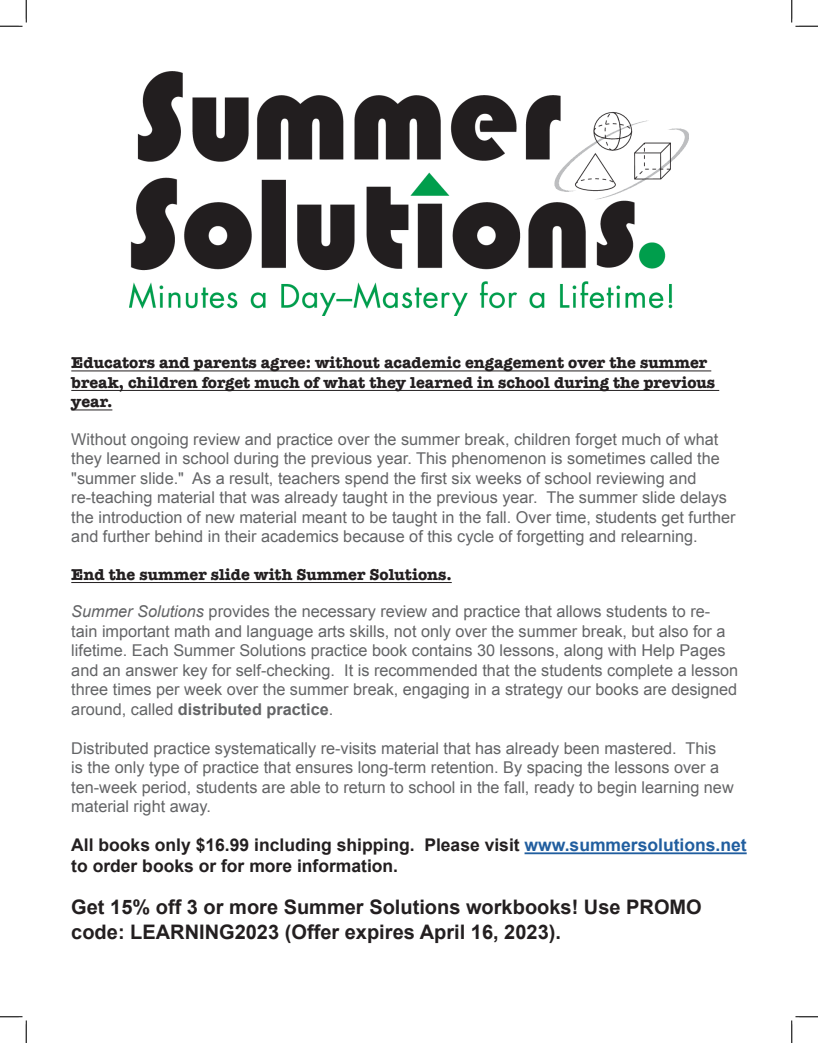
<style>
.page{position:relative;width:818px;height:1043px;background:#fff}
.page>*{position:absolute;margin:0;border:0;box-sizing:border-box;transform-origin:0 0}
.t1{font:700 20px/24px "Arial";color:#231f20}
.t2{font:700 17.5px/21px "Arial";color:#231f20}
.t3{font:16.25px/19.5px "Arial";color:#636466}
.t4{font:700 16.25px/19.5px "American Typewriter";color:#231f20}
.s1{font-style:italic}
.s2{font-weight:700}
.s3{color:#215e9f}
</style>
<div class="page">
<hr style="left:71px;top:371px;width:640px;height:1px;background:#231f20">
<hr style="left:71px;top:390px;width:648px;height:1px;background:#231f20">
<hr style="left:71px;top:410px;width:41px;height:1px;background:#231f20">
<hr style="left:71px;top:582px;width:380px;height:1px;background:#231f20">
<hr style="left:524px;top:852px;width:222px;height:2px;background:#215e9f">
<img style="left:130px;top:71px;width:558px;height:244px">
<svg style="left:0;top:0;width:27px;height:27px"></svg>
<svg style="left:0;top:1016px;width:27px;height:26px"></svg>
<svg style="left:791px;top:0;width:27px;height:27px"></svg>
<svg style="left:791px;top:1016px;width:27px;height:26px"></svg>
<p class="t4" style="left:71px;top:352px;width:645px">Educators and parents agree: without academic engagement over the summer break, children forget much of what they learned in school during the previous year.</p>
<p class="t3" style="left:71px;top:429px;width:665px">Without ongoing review and practice over the summer break, children forget much of what they learned in school during the previous year. This phenomenon is sometimes called the "summer slide." As a result, teachers spend the first six weeks of school reviewing and re-teaching material that was already taught in the previous year. The summer slide delays the introduction of new material meant to be taught in the fall. Over time, students get further and further behind in their academics because of this cycle of forgetting and relearning.</p>
<p class="t4" style="left:71px;top:564px;width:382px">End the summer slide with Summer Solutions.</p>
<p class="t3" style="left:71px;top:602px;width:668px"><span class="s1">Summer Solutions</span> provides the necessary review and practice that allows students to re&shy;tain important math and language arts skills, not only over the summer break, but also for a lifetime. Each Summer Solutions practice book contains 30 lessons, along with Help Pages and an answer key for self-checking. It is recommended that the students complete a lesson three times per week over the summer break, engaging in a strategy our books are designed around, called <span class="s2">distributed practice</span>.</p>
<p class="t3" style="left:71px;top:738px;width:664px">Distributed practice systematically re-visits material that has already been mastered. This<br>is the only type of practice that ensures long-term retention. By spacing the lessons over a ten-week period, students are able to return to school in the fall, ready to begin learning new material right away.</p>
<p class="t2" style="left:71px;top:835px;width:677px">All books only $16.99 including shipping. Please visit <span class="s3">www.summersolutions.net </span>to order books or for more information.</p>
<p class="t1" style="left:71px;top:896px;width:632px">Get 15% off 3 or more Summer Solutions workbooks! Use PROMO code: LEARNING2023 (Offer expires April 16, 2023).</p>
</div>
